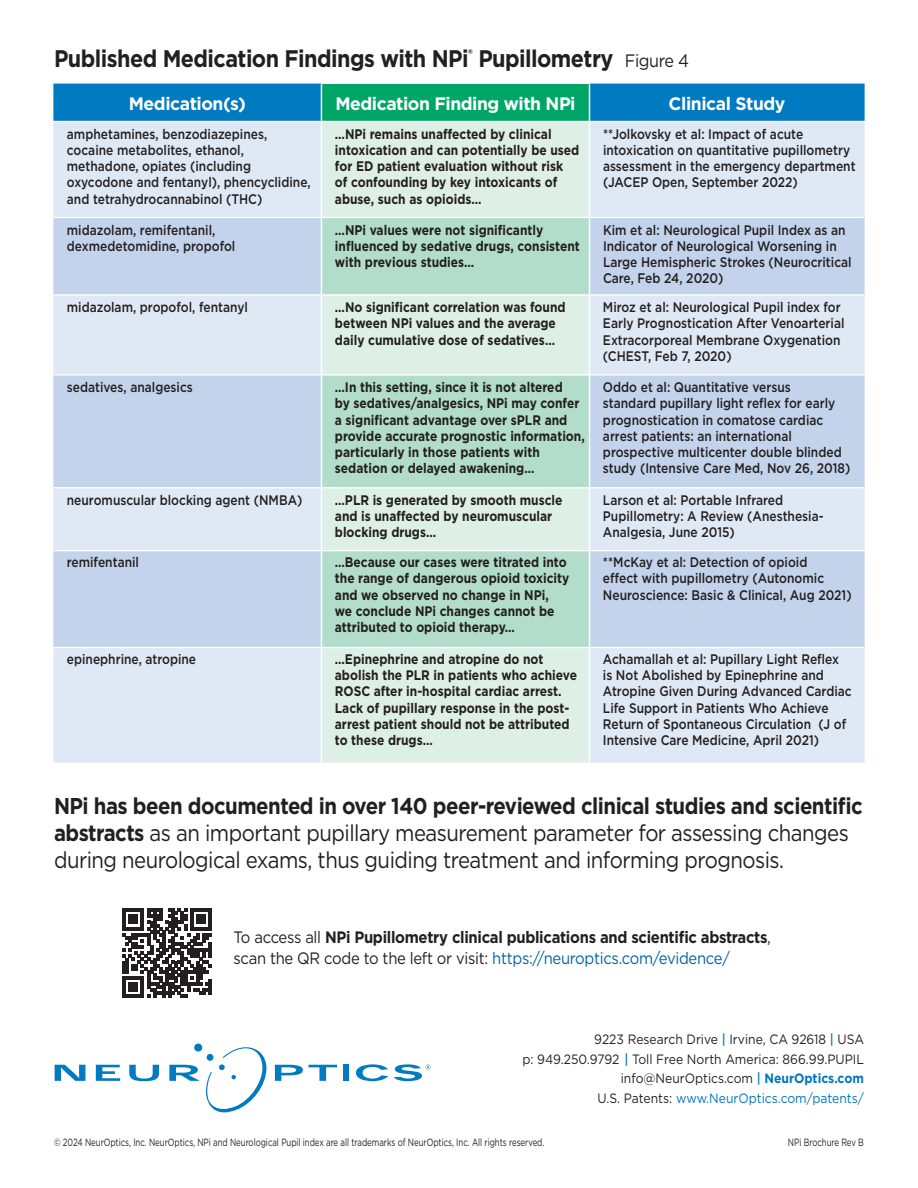
<style>
.page{position:relative;width:918px;height:1188px;background:#fff}
.page>*{position:absolute;margin:0;border:0;box-sizing:border-box;transform-origin:0 0}
.t1{font:700 24px "Gotham";letter-spacing:-.025em;color:#231f20;scale:.9 1}
.t2{font:22.8px/27px "Gotham";letter-spacing:-.025em;color:#231f20;scale:.89 1}
.t3{font:700 18px "Gotham";letter-spacing:-.025em;color:#fff}
.t4{font:700 16.5px/21px "Gotham";letter-spacing:-.02em;color:#231f20;scale:.9 1}
.t5{font:500 13.8px/16.2px "Gotham";color:#231f20;scale:.87 1}
.t6{font:700 13.8px/16.2px "Gotham";color:#231f20;scale:.87 1}
.t7{font:13.5px/19.5px "Gotham";color:#231f20;text-align:right;scale:.9 1}
.t8{font:10.5px "Gotham";letter-spacing:-.005em;color:#231f20;scale:.75 1}
.s1{font-weight:400;font-size:18px}
.s2{font-weight:700}
.s3{font-weight:400}
.s4{font-weight:400;color:#0065a1}
.s5{font-weight:500;color:#0076be}
.s6{font-weight:700;color:#0076be}
.s7{color:#0076be}
</style>
<div class="page">
<svg style="left:55px;top:1065px;width:30px;height:16px"></svg>
<svg style="left:96px;top:1065px;width:24px;height:16px"></svg>
<svg style="left:129px;top:1065px;width:30px;height:16px"></svg>
<svg style="left:169px;top:1065px;width:31px;height:16px"></svg>
<svg style="left:275px;top:1065px;width:28px;height:16px"></svg>
<svg style="left:309px;top:1065px;width:28px;height:16px"></svg>
<div style="left:343px;top:1065px;width:6px;height:16px;background:#007ac0"></div>
<svg style="left:356px;top:1064px;width:32px;height:17px"></svg>
<svg style="left:206px;top:1047px;width:60px;height:65px"></svg>
<div style="left:206px;top:1054px;width:8px;height:7px;background:#007ac0;border-radius:50%"></div>
<div style="left:194px;top:1043px;width:8px;height:9px;background:#007ac0;border-radius:50%"></div>
<svg style="left:394px;top:1064px;width:37px;height:17px"></svg>
<div style="left:53px;top:84px;width:812px;height:37px;background:#007ac0"></div>
<div style="left:321px;top:84px;width:269px;height:38px;background:#00a668"></div>
<div style="left:53px;top:122px;width:812px;height:641px;background:#dfe8f5"></div>
<div style="left:321px;top:122px;width:269px;height:641px;background:#def0e6"></div>
<svg style="left:53px;top:217px;width:812px;height:431px;background:#cbdaee"></svg>
<svg style="left:322px;top:218px;width:267px;height:429px;background:#c0e3d3"></svg>
<hr style="left:321px;top:122px;width:1px;height:95px;background:#fff">
<hr style="left:589px;top:122px;width:1px;height:95px;background:#fff">
<hr style="left:321px;top:218px;width:1px;height:76px;background:#fff">
<hr style="left:589px;top:218px;width:1px;height:76px;background:#fff">
<hr style="left:321px;top:296px;width:1px;height:78px;background:#fff">
<hr style="left:589px;top:296px;width:1px;height:78px;background:#fff">
<hr style="left:321px;top:376px;width:1px;height:111px;background:#fff">
<hr style="left:589px;top:376px;width:1px;height:111px;background:#fff">
<hr style="left:321px;top:488px;width:1px;height:62px;background:#fff">
<hr style="left:589px;top:488px;width:1px;height:62px;background:#fff">
<hr style="left:321px;top:551px;width:1px;height:96px;background:#fff">
<hr style="left:589px;top:551px;width:1px;height:96px;background:#fff">
<hr style="left:321px;top:648px;width:1px;height:114px;background:#fff">
<hr style="left:589px;top:648px;width:1px;height:114px;background:#fff">
<hr style="left:54px;top:217px;width:267px;height:1px;background:#fff">
<hr style="left:321px;top:217px;width:269px;height:1px;background:#fff">
<hr style="left:590px;top:217px;width:274px;height:1px;background:#fff">
<hr style="left:54px;top:294px;width:267px;height:2px;background:#fff">
<hr style="left:321px;top:294px;width:269px;height:2px;background:#fff">
<hr style="left:590px;top:294px;width:274px;height:2px;background:#fff">
<hr style="left:54px;top:374px;width:267px;height:2px;background:#fff">
<hr style="left:321px;top:374px;width:269px;height:2px;background:#fff">
<hr style="left:590px;top:374px;width:274px;height:2px;background:#fff">
<hr style="left:54px;top:487px;width:267px;height:1px;background:#fff">
<hr style="left:321px;top:487px;width:269px;height:1px;background:#fff">
<hr style="left:590px;top:487px;width:274px;height:1px;background:#fff">
<hr style="left:54px;top:550px;width:267px;height:1px;background:#fff">
<hr style="left:321px;top:550px;width:269px;height:1px;background:#fff">
<hr style="left:590px;top:550px;width:274px;height:1px;background:#fff">
<hr style="left:54px;top:647px;width:267px;height:1px;background:#fff">
<hr style="left:321px;top:647px;width:269px;height:1px;background:#fff">
<hr style="left:590px;top:647px;width:274px;height:1px;background:#fff">
<hr style="left:321px;top:84px;width:1px;height:37px;background:#fff">
<hr style="left:589px;top:84px;width:1px;height:37px;background:#fff">
<hr style="left:321px;top:121px;width:269px;height:1px;background:#fff">
<svg style="left:122px;top:909px;width:90px;height:89px"></svg>
<hr style="left:209px;top:979px;width:3px;height:16px;background:#231f20">
<h1 class="t1" style="left:54px;top:43px;width:707px">Published Medication Findings with NPi<sup>®</sup> Pupillometry <span class="s1">Figure 4</span></h1>
<h3 class="t3" style="left:129px;top:91px;width:119px">Medication(s)</h3>
<h3 class="t3" style="left:335px;top:91px;width:242px">Medication Finding with NPi</h3>
<h3 class="t3" style="left:669px;top:91px;width:118px">Clinical Study</h3>
<p class="t5" style="left:67px;top:126px;width:282px">amphetamines, benzodiazepines, cocaine metabolites, ethanol, methadone, opiates (including oxycodone and fentanyl), phencyclidine, and tetrahydrocannabinol (THC)</p>
<p class="t6" style="left:335px;top:126px;width:282px">…NPi remains unaffected by clinical intoxication and can potentially be used for ED patient evaluation without risk<br>of confounding by key intoxicants of abuse, such as opioids…</p>
<p class="t5" style="left:603px;top:126px;width:292px">**Jolkovsky et al: Impact of acute intoxication on quantitative pupillometry assessment in the emergency department (JACEP Open, September 2022)</p>
<p class="t5" style="left:67px;top:222px;width:195px">midazolam, remifentanil, dexmedetomidine, propofol</p>
<p class="t6" style="left:335px;top:222px;width:283px">…NPi values were not significantly influenced by sedative drugs, consistent with previous studies…</p>
<p class="t5" style="left:603px;top:222px;width:287px">Kim et al: Neurological Pupil Index as an Indicator of Neurological Worsening in Large Hemispheric Strokes (Neurocritical Care, Feb 24, 2020)</p>
<p class="t5" style="left:67px;top:299px;width:210px">midazolam, propofol, fentanyl</p>
<p class="t6" style="left:335px;top:299px;width:267px">…No significant correlation was found between NPi values and the average daily cumulative dose of sedatives…</p>
<p class="t5" style="left:603px;top:299px;width:279px">Miroz et al: Neurological Pupil index for Early Prognostication After Venoarterial Extracorporeal Membrane Oxygenation (CHEST, Feb 7, 2020)</p>
<p class="t5" style="left:67px;top:379px;width:146px">sedatives, analgesics</p>
<p class="t6" style="left:335px;top:379px;width:289px">…In this setting, since it is not altered<br>by sedatives/analgesics, NPi may confer a significant advantage over sPLR and provide accurate prognostic information, particularly in those patients with sedation or delayed awakening…</p>
<p class="t5" style="left:603px;top:379px;width:286px">Oddo et al: Quantitative versus<br>standard pupillary light reflex for early prognostication in comatose cardiac arrest patients: an international prospective multicenter double blinded study (Intensive Care Med, Nov 26, 2018)</p>
<p class="t5" style="left:67px;top:492px;width:272px">neuromuscular blocking agent (NMBA)</p>
<p class="t6" style="left:335px;top:492px;width:263px">…PLR is generated by smooth muscle and is unaffected by neuromuscular blocking drugs…</p>
<p class="t5" style="left:603px;top:492px;width:255px">Larson et al: Portable Infrared<br>Pupillometry: A Review (Anesthesia-<br>Analgesia, June 2015)</p>
<p class="t5" style="left:67px;top:554px;width:84px">remifentanil</p>
<p class="t6" style="left:335px;top:554px;width:271px">…Because our cases were titrated into the range of dangerous opioid toxicity and we observed no change in NPi, we conclude NPi changes cannot be attributed to opioid therapy…</p>
<p class="t5" style="left:603px;top:554px;width:287px">**McKay et al: Detection of opioid<br>effect with pupillometry (Autonomic<br>Neuroscience: Basic &amp; Clinical, Aug 2021)</p>
<p class="t5" style="left:67px;top:651px;width:150px">epinephrine, atropine</p>
<p class="t6" style="left:335px;top:651px;width:280px">…Epinephrine and atropine do not abolish the PLR in patients who achieve ROSC after in-hospital cardiac arrest.<br>Lack of pupillary response in the post&shy;arrest patient should not be attributed to these drugs…</p>
<p class="t5" style="left:603px;top:651px;width:288px">Achamallah et al: Pupillary Light Reflex is Not Abolished by Epinephrine and Atropine Given During Advanced Cardiac Life Support in Patients Who Achieve Return of Spontaneous Circulation (J of Intensive Care Medicine, April 2021)</p>
<p class="t2" style="left:54px;top:792px;width:910px"><span class="s2">NPi has been documented in over 140 peer-reviewed clinical studies and scientific abstracts</span> as an important pupillary measurement parameter for assessing changes during neurological exams, thus guiding treatment and informing prognosis.</p>
<p class="t4" style="left:234px;top:926px;width:599px"><span class="s3">To access all</span> NPi Pupillometry clinical publications and scientific abstracts<span class="s3">, scan the QR code to the left or visit:</span> <span class="s4">https://neuroptics.com/evidence/</span></p>
<p class="t7" style="left:522px;top:1030px;width:381px">9223 Research Drive <span class="s5">|</span> Irvine, CA 92618 <span class="s5">|</span> USA<br>p: 949.250.9792 <span class="s5">|</span> Toll Free North America: 866.99.PUPIL info@NeurOptics.com <span class="s5">|</span> <span class="s6">NeurOptics.com<br></span>U.S. Patents: <span class="s7">www.NeurOptics.com/patents/</span></p>
<p class="t8" style="left:54px;top:1136px;width:655px">© 2024 NeurOptics, Inc. NeurOptics, NPi and Neurological Pupil index are all trademarks of NeurOptics, Inc. All rights reserved.</p>
<p class="t8" style="left:788px;top:1136px;width:103px">NPi Brochure Rev B</p>
</div>
